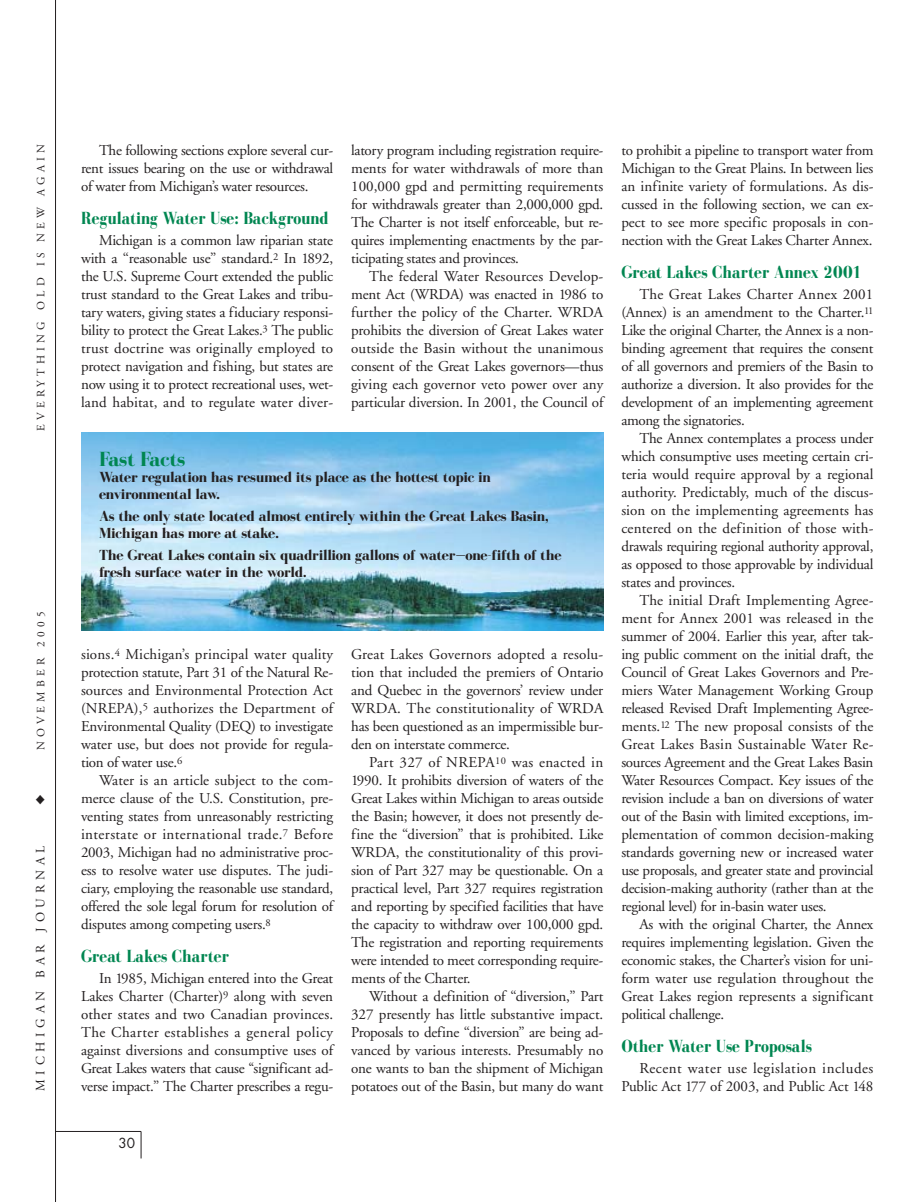
<style>
.page{position:relative;width:905px;height:1202px;background:#fff}
.page>*{position:absolute;margin:0;border:0;box-sizing:border-box;transform-origin:0 0}
.t1{font:700 21px "Bodoni FLF";letter-spacing:-.02em;color:#008651}
.t2{font:700 18px "Bodoni FLF";color:#008651;scale:.9 1}
.t3{font:15px/18px "Adobe Garamond";letter-spacing:-.015em;color:#231f20;text-align:justify}
.t4{font:700 15px/16.5px "Bodoni FLF";letter-spacing:-.02em;color:#231f20}
.t5{font:15px/18px "Adobe Garamond";letter-spacing:.02em;color:#231f20;text-align:right}
.t6{font:13.5px "Futura";color:#231f20}
.t7{font:12.75px "Adobe Garamond";letter-spacing:.375em;color:#231f20}
.t8{font:11.25px "Adobe Garamond";letter-spacing:.375em;color:#231f20}
</style>
<div class="page">
<hr style="left:55px;top:0;width:1px;height:1202px;background:#231f20">
<hr style="left:56px;top:1131px;width:85px;height:1px;background:#231f20">
<svg style="left:141px;top:1131px;width:1px;height:27px"></svg>
<img style="left:81px;top:432px;width:522px;height:198px">
<p class="t8" style="left:36px;top:431px;width:288px;rotate:-90deg">EVERYTHING OLD IS NEW AGAIN</p>
<p class="t3" style="left:81px;top:142px;width:254px;text-indent:18px">The following sections explore several cur&shy;rent issues bearing on the use or withdrawal of water from Michigan’s water resources.</p>
<p class="t2" style="left:81px;top:211px;width:277px">Regulating Water Use: Background</p>
<p class="t3" style="left:81px;top:232px;width:254px;text-indent:18px">Michigan is a common law riparian state with a ‘‘reasonable use’’ standard.<sup>2</sup> In 1892, the U.S. Supreme Court extended the public trust standard to the Great Lakes and tribu&shy;tary waters, giving states a fiduciary responsi&shy;bility to protect the Great Lakes.<sup>3</sup> The public trust doctrine was originally employed to protect navigation and fishing, but states are now using it to protect recreational uses, wet&shy;land habitat, and to regulate water diver-</p>
<p class="t3" style="left:351px;top:142px;width:254px">latory program including registration require&shy;ments for water withdrawals of more than 100,000 gpd and permitting requirements for withdrawals greater than 2,000,000 gpd.<br>The Charter is not itself enforceable, but re&shy;quires implementing enactments by the par&shy;ticipating states and provinces.</p>
<p class="t3" style="left:351px;top:268px;width:254px;text-indent:18px">The federal Water Resources Develop&shy;ment Act (WRDA) was enacted in 1986 to further the policy of the Charter. WRDA prohibits the diversion of Great Lakes water outside the Basin without the unanimous consent of the Great Lakes governors—thus giving each governor veto power over any particular diversion. In 2001, the Council of</p>
<p class="t8" style="left:36px;top:750px;width:140px;rotate:-90deg">NOVEMBER 2005</p>
<p class="t7" style="left:35px;top:1090px;width:247px;rotate:-90deg">MICHIGAN BAR JOURNAL</p>
<h1 class="t1" style="left:99px;top:450px;width:88px">Fast Facts</h1>
<p class="t4" style="left:99px;top:471px;width:393px">Water regulation has resumed its place as the hottest topic in environmental law.</p>
<p class="t4" style="left:99px;top:510px;width:451px">As the only state located almost entirely within the Great Lakes Basin,<br>Michigan has more at stake.</p>
<p class="t4" style="left:99px;top:549px;width:464px">The Great Lakes contain six quadrillion gallons of water—one-fifth of the fresh surface water in the world.</p>
<p class="t3" style="left:81px;top:646px;width:254px">sions.<sup>4</sup> Michigan’s principal water quality protection statute, Part 31 of the Natural Re&shy;sources and Environmental Protection Act (NREPA),<sup>5</sup> authorizes the Department of Environmental Quality (DEQ) to investigate water use, but does not provide for regula&shy;tion of water use.<sup>6</sup></p>
<p class="t3" style="left:81px;top:772px;width:254px;text-indent:18px">Water is an article subject to the com&shy;merce clause of the U.S. Constitution, pre&shy;venting states from unreasonably restricting interstate or international trade.<sup>7</sup> Before 2003, Michigan had no administrative proc&shy;ess to resolve water use disputes. The judi&shy;ciary, employing the reasonable use standard, offered the sole legal forum for resolution of disputes among competing users.<sup>8</sup></p>
<p class="t2" style="left:81px;top:949px;width:166px">Great Lakes Charter</p>
<p class="t3" style="left:81px;top:970px;width:254px;text-indent:18px">In 1985, Michigan entered into the Great Lakes Charter (Charter)<sup>9</sup> along with seven other states and two Canadian provinces.<br>The Charter establishes a general policy against diversions and consumptive uses of Great Lakes waters that cause ‘‘significant ad&shy;verse impact.’’ The Charter prescribes a regu-</p>
<p class="t3" style="left:351px;top:646px;width:254px">Great Lakes Governors adopted a resolu&shy;tion that included the premiers of Ontario and Quebec in the governors’ review under WRDA. The constitutionality of WRDA has been questioned as an impermissible bur&shy;den on interstate commerce.</p>
<p class="t3" style="left:351px;top:754px;width:254px;text-indent:18px">Part 327 of NREPA<sup>10</sup> was enacted in 1990. It prohibits diversion of waters of the Great Lakes within Michigan to areas outside the Basin; however, it does not presently de&shy;fine the ‘‘diversion’’ that is prohibited. Like WRDA, the constitutionality of this provi&shy;sion of Part 327 may be questionable. On a practical level, Part 327 requires registration and reporting by specified facilities that have the capacity to withdraw over 100,000 gpd.<br>The registration and reporting requirements were intended to meet corresponding require&shy;ments of the Charter.</p>
<p class="t3" style="left:351px;top:988px;width:254px;text-indent:18px">Without a definition of ‘‘diversion,’’ Part 327 presently has little substantive impact.<br>Proposals to define ‘‘diversion’’ are being ad&shy;vanced by various interests. Presumably no one wants to ban the shipment of Michigan potatoes out of the Basin, but many do want</p>
<p class="t3" style="left:621px;top:142px;width:254px">to prohibit a pipeline to transport water from Michigan to the Great Plains. In between lies an infinite variety of formulations. As dis&shy;cussed in the following section, we can ex&shy;pect to see more specific proposals in con&shy;nection with the Great Lakes Charter Annex.</p>
<p class="t2" style="left:621px;top:265px;width:268px">Great Lakes Charter Annex 2001</p>
<p class="t3" style="left:621px;top:286px;width:254px;text-indent:18px">The Great Lakes Charter Annex 2001 (Annex) is an amendment to the Charter.<sup>11<br></sup>Like the original Charter, the Annex is a non&shy;binding agreement that requires the consent of all governors and premiers of the Basin to authorize a diversion. It also provides for the development of an implementing agreement among the signatories.</p>
<p class="t3" style="left:621px;top:430px;width:254px;text-indent:18px">The Annex contemplates a process under which consumptive uses meeting certain cri&shy;teria would require approval by a regional authority. Predictably, much of the discus&shy;sion on the implementing agreements has centered on the definition of those with&shy;drawals requiring regional authority approval, as opposed to those approvable by individual states and provinces.</p>
<p class="t3" style="left:621px;top:592px;width:254px;text-indent:18px">The initial Draft Implementing Agree&shy;ment for Annex 2001 was released in the summer of 2004. Earlier this year, after tak&shy;ing public comment on the initial draft, the Council of Great Lakes Governors and Pre&shy;miers Water Management Working Group released Revised Draft Implementing Agree&shy;ments.<sup>12</sup> The new proposal consists of the Great Lakes Basin Sustainable Water Re&shy;sources Agreement and the Great Lakes Basin Water Resources Compact. Key issues of the revision include a ban on diversions of water out of the Basin with limited exceptions, im&shy;plementation of common decision-making standards governing new or increased water use proposals, and greater state and provincial decision-making authority (rather than at the regional level) for in-basin water uses.</p>
<p class="t3" style="left:621px;top:916px;width:254px;text-indent:18px">As with the original Charter, the Annex requires implementing legislation. Given the economic stakes, the Charter’s vision for uni&shy;form water use regulation throughout the Great Lakes region represents a significant political challenge.</p>
<p class="t2" style="left:621px;top:1039px;width:213px">Other Water Use Proposals</p>
<p class="t5" style="left:621px;top:1060px;width:254px">Recent water use legislation includes<br>Public Act 177 of 2003, and Public Act 148</p>
<p class="t6" style="left:118px;top:1136px;width:18px">30</p>
</div>
